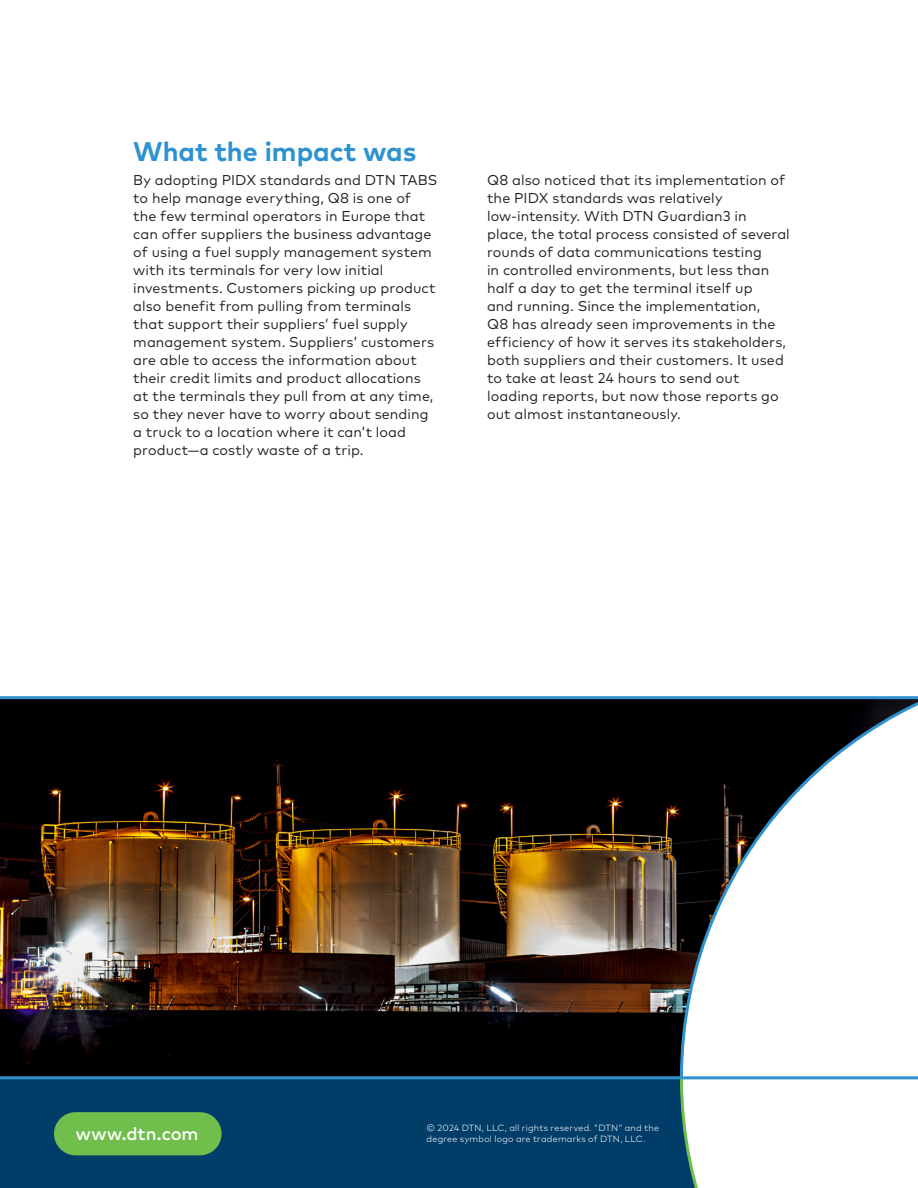
<style>
.page{position:relative;width:918px;height:1188px;background:#fff}
.page>*{position:absolute;margin:0;border:0;box-sizing:border-box;transform-origin:0 0}
.t1{font:700 27px "Mark Pro";color:#2e92d0}
.t2{font:500 18px "Mark Pro";color:#fff}
.Body{font:14.25px/18px "Mark Pro";letter-spacing:.005em;color:#231f20}
.t3{font:300 9px/10.5px "Mark Pro";letter-spacing:.025em;color:#fff}
</style>
<div class="page">
<img style="left:0;top:699px;width:678px;height:377px">
<div style="left:0;top:1078px;width:918px;height:110px;background:#003d69"></div>
<div style="left:54px;top:1112px;width:168px;height:43px;background:#70bf4c;border-radius:22px"></div>
<hr style="left:0;top:696px;width:918px;height:3px;background:#2e92d0">
<hr style="left:0;top:1076px;width:682px;height:3px;background:#2e92d0">
<div style="left:680px;top:1081px;width:238px;height:107px;background:#fff"></div>
<svg style="left:678px;top:696px;width:240px;height:385px"></svg>
<p class="t1" style="left:133px;top:131px;width:285px">What the impact was</p>
<p class="Body" style="left:133px;top:170px;width:306px">By adopting PIDX standards and DTN TABS to help manage everything, Q8 is one of the few terminal operators in Europe that can offer suppliers the business advantage of using a fuel supply management system with its terminals for very low initial investments. Customers picking up product also benefit from pulling from terminals that support their suppliers’ fuel supply management system. Suppliers’ customers are able to access the information about their credit limits and product allocations at the terminals they pull from at any time, so they never have to worry about sending a truck to a location where it can’t load product—a costly waste of a trip.</p>
<p class="Body" style="left:487px;top:170px;width:304px">Q8 also noticed that its implementation of the PIDX standards was relatively low-intensity. With DTN Guardian3 in place, the total process consisted of several rounds of data communications testing<br>in controlled environments, but less than half a day to get the terminal itself up<br>and running. Since the implementation,<br>Q8 has already seen improvements in the efficiency of how it serves its stakeholders, both suppliers and their customers. It used to take at least 24 hours to send out loading reports, but now those reports go out almost instantaneously.</p>
<p class="t2" style="left:76px;top:1120px;width:124px">www.dtn.com</p>
<p class="t3" style="left:427px;top:1122px;width:234px">© 2024 DTN, LLC, all rights reserved. “DTN” and the degree symbol logo are trademarks of DTN, LLC.</p>
</div>
